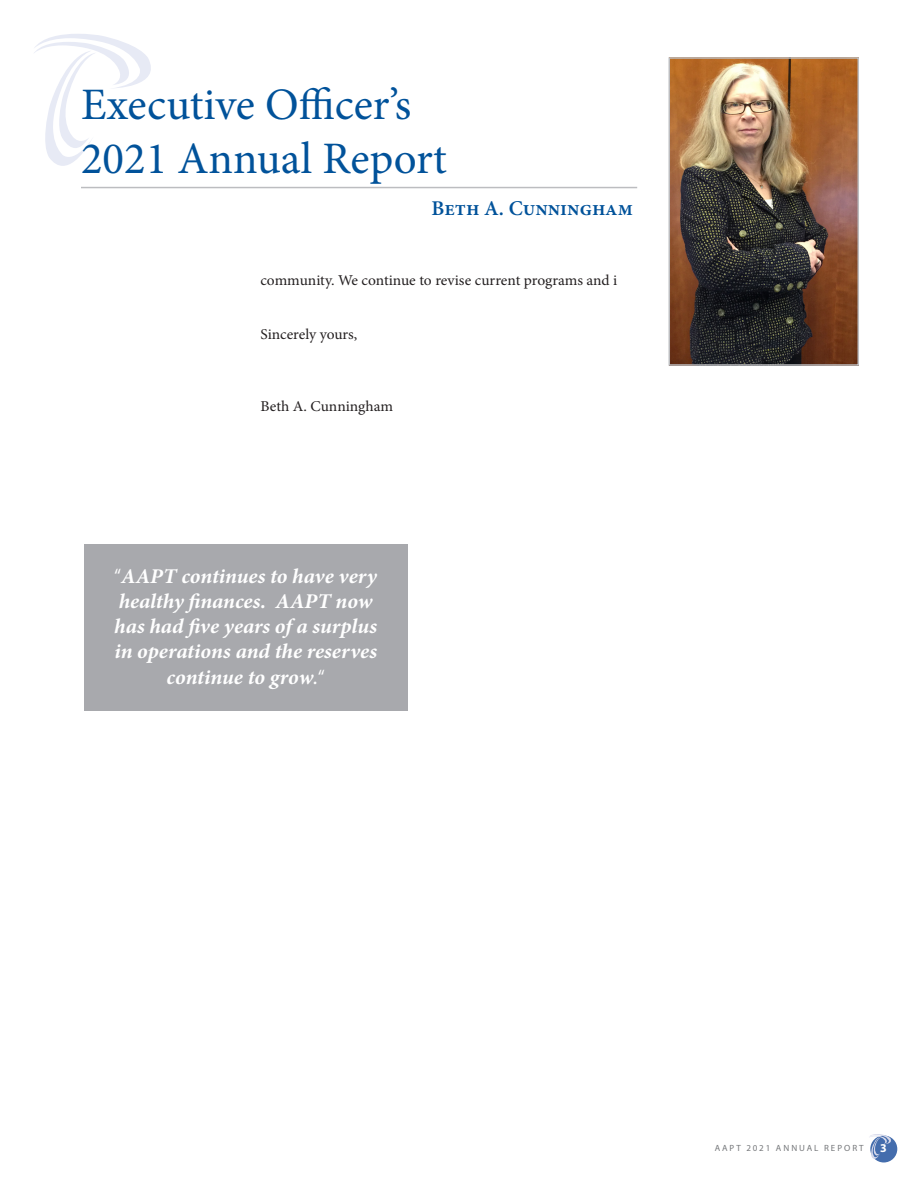
<style>
.page{position:relative;width:918px;height:1188px;background:#fff}
.page>*{position:absolute;margin:0;border:0;box-sizing:border-box;transform-origin:0 0}
.t1{font:45px/54px "Minion Pro";color:#01529a}
.Call_outs{font:italic 700 21px/25.3px "Minion Pro";letter-spacing:-.005em;color:#fff;text-align:center}
.t2{font:600 21px "Minion Pro";color:#01529a}
.Text_1{font:15px "Minion Pro";letter-spacing:-.01em;color:#231f20}
.t3{font:700 12px "Myriad Pro";color:#fff}
.t4{font:9px "Myriad Pro";letter-spacing:.22em;color:#76787b}
.s1{font-family:"Myriad Pro";font-weight:400;font-style:normal;font-stretch:condensed}
.s2{font-family:"Myriad Pro";font-weight:400}
</style>
<div class="page">
<svg style="left:34px;top:34px;width:117px;height:132px"></svg>
<div style="left:870px;top:1136px;width:27px;height:26px;background:#446dad;border-radius:50%"></div>
<svg style="left:870px;top:1134px;width:23px;height:25px"></svg>
<hr style="left:81px;top:187px;width:556px;height:1px;background:#bcbdc0">
<img style="left:672px;top:60px;width:184px;height:303px">
<div style="left:669px;top:57px;width:190px;height:309px;border:2px solid #bcbdc0"></div>
<div style="left:84px;top:545px;width:323px;height:166px;background:#a8a9ad"></div>
<h1 class="t1" style="left:81px;top:78px;width:368px">Executive Officer’s<br>2021 Annual Report</h1>
<h2 class="t2" style="left:432px;top:193px;width:203px">Beth A. Cunningham</h2>
<p class="Text_1" style="left:260px;top:270px;width:359px">community. We continue to revise current programs and i</p>
<p class="Text_1" style="left:260px;top:324px;width:99px">Sincerely yours,</p>
<p class="Text_1" style="left:260px;top:396px;width:134px">Beth A. Cunningham</p>
<p class="Call_outs" style="left:114px;top:563px;width:264px"><span class="s1">“</span>AAPT continues to have very healthy finances. AAPT now has had five years of a surplus in operations and the reserves continue to grow<span class="s2">.</span><span class="s1">“</span></p>
<p class="t4" style="left:715px;top:1143px;width:151px">AAPT 2021 ANNUAL REPORT</p>
<p class="t3" style="left:880px;top:1140px;width:8px">3</p>
</div>
